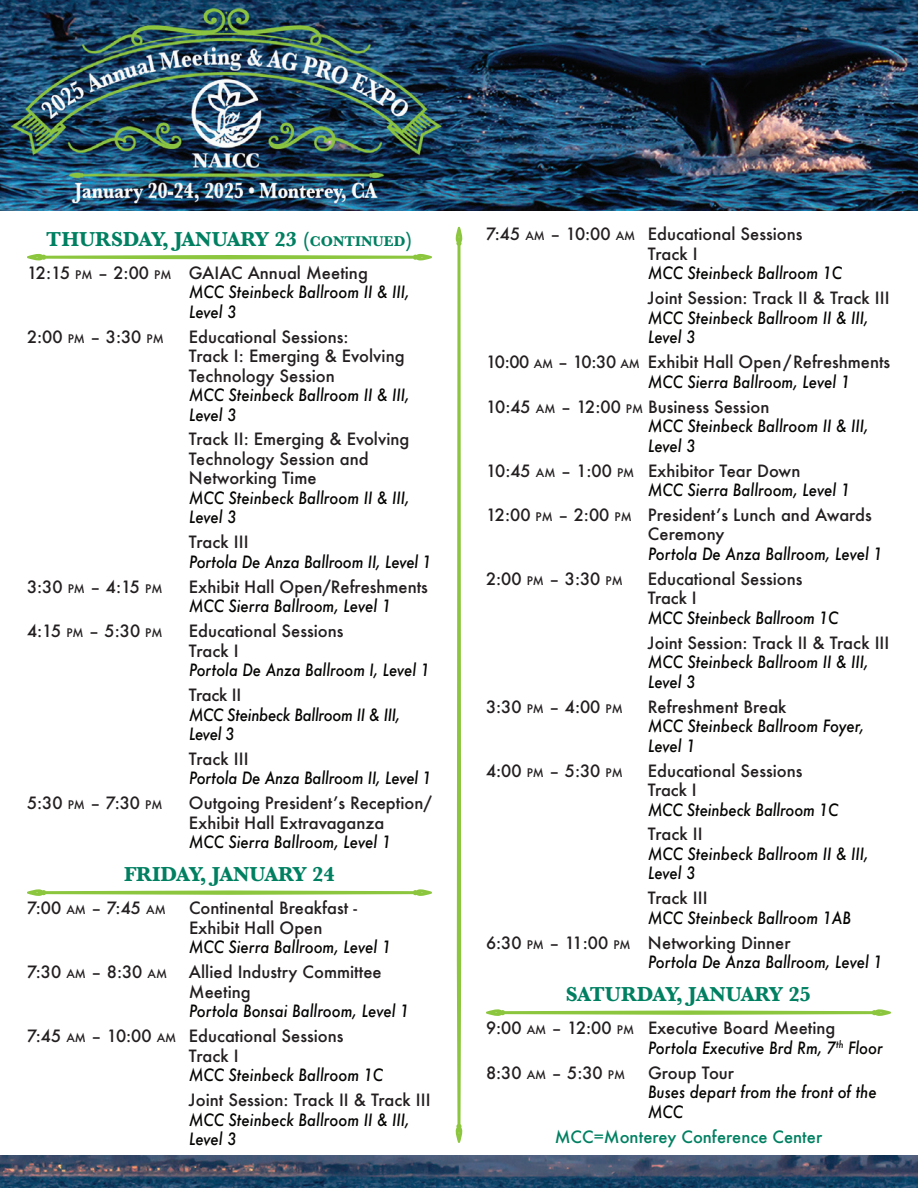
<style>
.page{position:relative;width:918px;height:1188px;background:#fff}
.page>*{position:absolute;margin:0;border:0;box-sizing:border-box;transform-origin:0 0}
.t1{font:700 21px "Baskerville";color:#008061}
.t2{font:500 16.5px/19.5px "Futura";color:#231f20}
.t3{font:italic 500 16.5px/19.5px "Futura";color:#040503;scale:.9 1}
.t4{font:italic 500 16.5px/19.5px "Futura";letter-spacing:-.02em;color:#040503;scale:.9 1}
.t5{font:italic 500 16.5px "Futura";color:#040503;scale:.89 1}
.t6{font:500 16.5px "Futura";color:#008061}
.s1{font-style:inherit}
.s2{font-size:14.7px}
.s3{font-style:normal;color:#231f20}
.s4{font-style:normal;font-size:11.55px;color:#231f20}
.s5{font-size:11.55px}
.s6{font-style:italic;color:#040503}
</style>
<div class="page">
<img style="left:0;top:0;width:918px;height:211px">
<svg style="left:27px;top:889px;width:405px;height:7px"></svg>
<svg style="left:486px;top:1009px;width:405px;height:7px"></svg>
<svg style="left:27px;top:254px;width:405px;height:6px"></svg>
<svg style="left:456px;top:227px;width:6px;height:916px"></svg>
<img style="left:0;top:1156px;width:918px;height:32px">
<p class="t1" style="left:46px;top:224px;width:368px">THURSDAY, JANUARY 23 <span class="s1">(</span><span class="s2">CONTINUED</span><span class="s1">)</span></p>
<p class="t3" style="left:189px;top:263px;width:247px;text-indent:-162px"><span class="s3">12:15</span> <span class="s4">PM</span> <span class="s3">– 2:00</span> <span class="s4">PM</span> <span class="s3">GAIAC Annual Meeting<br></span>MCC Steinbeck Ballroom II &amp; III,<br>Level 3</p>
<p class="t2" style="left:27px;top:326px;width:138px">2:00 <span class="s5">PM</span> – 3:30 <span class="s5">PM</span></p>
<p class="t2" style="left:189px;top:326px;width:217px">Educational Sessions:<br>Track I: Emerging &amp; Evolving<br>Technology Session</p>
<p class="t3" style="left:189px;top:385px;width:247px">MCC Steinbeck Ballroom II &amp; III,<br>Level 3</p>
<p class="t2" style="left:189px;top:429px;width:222px">Track II: Emerging &amp; Evolving<br>Technology Session and<br>Networking Time</p>
<p class="t3" style="left:189px;top:488px;width:247px">MCC Steinbeck Ballroom II &amp; III,<br>Level 3</p>
<p class="t2" style="left:189px;top:532px;width:61px">Track III</p>
<p class="t3" style="left:189px;top:552px;width:271px">Portola De Anza Ballroom II, Level 1</p>
<p class="t2" style="left:27px;top:577px;width:137px">3:30 <span class="s5">PM</span> – 4:15 <span class="s5">PM</span></p>
<p class="t2" style="left:189px;top:577px;width:241px">Exhibit Hall Open/Refreshments</p>
<p class="t3" style="left:189px;top:596px;width:226px">MCC Sierra Ballroom, Level 1</p>
<p class="t2" style="left:27px;top:621px;width:137px">4:15 <span class="s5">PM</span> – 5:30 <span class="s5">PM</span></p>
<p class="t2" style="left:189px;top:621px;width:156px">Educational Sessions<br>Track I</p>
<p class="t5" style="left:189px;top:659px;width:272px">Portola De Anza Ballroom I, Level 1</p>
<p class="t2" style="left:189px;top:685px;width:54px">Track II</p>
<p class="t4" style="left:189px;top:705px;width:237px">MCC Steinbeck Ballroom II &amp; III,<br>Level 3</p>
<p class="t2" style="left:189px;top:749px;width:61px">Track III</p>
<p class="t3" style="left:189px;top:768px;width:271px">Portola De Anza Ballroom II, Level 1</p>
<p class="t2" style="left:27px;top:793px;width:137px">5:30 <span class="s5">PM</span> – 7:30 <span class="s5">PM</span></p>
<p class="t2" style="left:189px;top:793px;width:244px">Outgoing President’s Reception/<br>Exhibit Hall Extravaganza</p>
<p class="t3" style="left:189px;top:832px;width:226px">MCC Sierra Ballroom, Level 1</p>
<p class="t1" style="left:124px;top:860px;width:212px">FRIDAY, JANUARY 24</p>
<p class="t2" style="left:27px;top:898px;width:140px">7:00 <span class="s5">AM</span> – 7:45 <span class="s5">AM</span></p>
<p class="t2" style="left:189px;top:898px;width:170px">Continental Breakfast -<br>Exhibit Hall Open</p>
<p class="t3" style="left:189px;top:937px;width:226px">MCC Sierra Ballroom, Level 1</p>
<p class="t2" style="left:27px;top:962px;width:142px">7:30 <span class="s5">AM</span> – 8:30 <span class="s5">AM</span></p>
<p class="t2" style="left:189px;top:962px;width:194px">Allied Industry Committee<br>Meeting</p>
<p class="t2" style="left:27px;top:999px;width:384px;line-height:24.9px;text-indent:162px"><span class="s6">Portola Bonsai Ballroom, Level 1<br></span>7:45 <span class="s5">AM</span> – 10:00 <span class="s5">AM</span> Educational Sessions</p>
<p class="t2" style="left:189px;top:1046px;width:51px">Track I</p>
<p class="t3" style="left:189px;top:1065px;width:217px">MCC Steinbeck Ballroom 1C</p>
<p class="t2" style="left:189px;top:1090px;width:243px">Joint Session: Track II &amp; Track III</p>
<p class="t3" style="left:189px;top:1110px;width:247px">MCC Steinbeck Ballroom II &amp; III,<br>Level 3</p>
<p class="t2" style="left:648px;top:224px;width:156px;text-indent:-162px">7:45 <span class="s5">AM</span> – 10:00 <span class="s5">AM</span> Educational Sessions<br>Track I</p>
<p class="t3" style="left:648px;top:263px;width:217px">MCC Steinbeck Ballroom 1C</p>
<p class="t2" style="left:648px;top:288px;width:243px">Joint Session: Track II &amp; Track III</p>
<p class="t3" style="left:648px;top:308px;width:247px">MCC Steinbeck Ballroom II &amp; III,<br>Level 3</p>
<p class="t2" style="left:648px;top:352px;width:244px;text-indent:-162px">10:00 <span class="s5">AM</span> – 10:30 <span class="s5">AM</span> Exhibit Hall Open/Refreshments<br><span class="s6">MCC Sierra Ballroom, Level 1</span></p>
<p class="t3" style="left:648px;top:397px;width:247px;text-indent:-162px"><span class="s3">10:45</span> <span class="s4">AM</span> <span class="s3">– 12:00</span> <span class="s4">PM</span> <span class="s3">Business Session<br></span>MCC Steinbeck Ballroom II &amp; III,<br>Level 3</p>
<p class="t2" style="left:648px;top:460px;width:204px;text-indent:-162px">10:45 <span class="s5">AM</span> – 1:00 <span class="s5">PM</span> Exhibitor Tear Down<br><span class="s6">MCC Sierra Ballroom, Level 1</span></p>
<p class="t2" style="left:648px;top:505px;width:225px;text-indent:-162px">12:00 <span class="s5">PM</span> – 2:00 <span class="s5">PM</span> President’s Lunch and Awards<br>Ceremony</p>
<p class="t3" style="left:648px;top:544px;width:262px">Portola De Anza Ballroom, Level 1</p>
<p class="t2" style="left:486px;top:569px;width:138px">2:00 <span class="s5">PM</span> – 3:30 <span class="s5">PM</span></p>
<p class="t2" style="left:648px;top:569px;width:156px">Educational Sessions<br>Track I</p>
<p class="t3" style="left:648px;top:608px;width:213px">MCC Steinbeck Ballroom 1C</p>
<p class="t2" style="left:648px;top:633px;width:243px">Joint Session: Track II &amp; Track III</p>
<p class="t3" style="left:648px;top:652px;width:247px">MCC Steinbeck Ballroom II &amp; III,<br>Level 3</p>
<p class="t2" style="left:486px;top:697px;width:138px">3:30 <span class="s5">PM</span> – 4:00 <span class="s5">PM</span></p>
<p class="t2" style="left:648px;top:697px;width:140px">Refreshment Break</p>
<p class="t3" style="left:648px;top:716px;width:242px">MCC Steinbeck Ballroom Foyer,<br>Level 1</p>
<p class="t2" style="left:486px;top:760px;width:138px">4:00 <span class="s5">PM</span> – 5:30 <span class="s5">PM</span></p>
<p class="t2" style="left:648px;top:760px;width:156px">Educational Sessions<br>Track I</p>
<p class="t3" style="left:648px;top:799px;width:213px">MCC Steinbeck Ballroom 1C</p>
<p class="t2" style="left:648px;top:824px;width:56px">Track II</p>
<p class="t3" style="left:648px;top:844px;width:247px">MCC Steinbeck Ballroom II &amp; III,<br>Level 3</p>
<p class="t2" style="left:648px;top:888px;width:61px">Track III</p>
<p class="t2" style="left:486px;top:905px;width:367px;line-height:24.9px;text-indent:162px"><span class="s6">MCC Steinbeck Ballroom 1AB<br></span>6:30 <span class="s5">PM</span> – 11:00 <span class="s5">PM</span> Networking Dinner</p>
<p class="t3" style="left:648px;top:952px;width:262px">Portola De Anza Ballroom, Level 1</p>
<p class="t1" style="left:566px;top:980px;width:247px">SATURDAY, JANUARY 25</p>
<p class="t2" style="left:648px;top:1018px;width:236px;text-indent:-162px">9:00 <span class="s5">AM</span> – 12:00 <span class="s5">PM</span> Executive Board Meeting<br><span class="s6">Portola Executive Brd Rm, 7</span><sup>th</sup> <span class="s6">Floor</span></p>
<p class="t2" style="left:486px;top:1063px;width:141px">8:30 <span class="s5">AM</span> – 5:30 <span class="s5">PM</span></p>
<p class="t2" style="left:648px;top:1063px;width:88px">Group Tour</p>
<p class="t3" style="left:648px;top:1082px;width:256px">Buses depart from the front of the<br>MCC</p>
<p class="t6" style="left:555px;top:1125px;width:269px">MCC=Monterey Conference Center</p>
</div>
